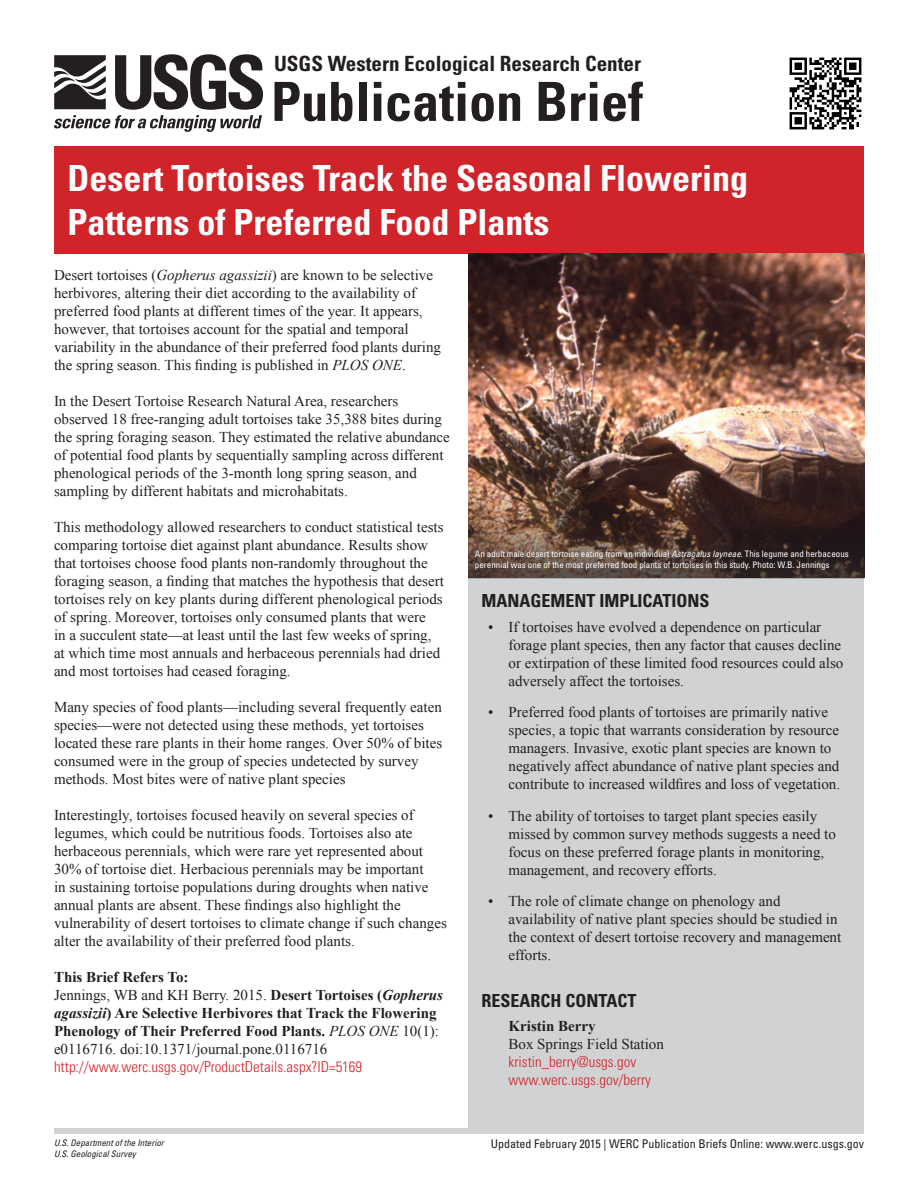
<style>
.page{position:relative;width:918px;height:1188px;background:#fff}
.page>*{position:absolute;margin:0;border:0;box-sizing:border-box;transform-origin:0 0}
.Banner_Header{font:700 condensed 54px "Univers";color:#231f20}
.t1{font:700 condensed 36px "Univers";color:#fff}
.WERC_Header{font:700 condensed 21px "Univers";color:#231f20}
.Section_Header{font:700 condensed 18px "Univers";color:#231f20}
.t2{font:15px/18px "Times New Roman";color:#231f20}
.t3{font:700 15px/18px "Times New Roman";color:#231f20}
.Links{font:300 condensed 15px "Univers";color:#d1232a}
.t4{font:condensed 12px "Univers";color:#231f20}
.Photo_Credits{font:condensed 9px/10.8px "Univers";color:#fff}
.USGS_Footer{font:italic condensed 9px "Univers";color:#231f20}
.s1{font-style:italic}
.s2{font-weight:400}
.s3{font-weight:400;font-style:italic}
</style>
<div class="page">
<div style="left:468px;top:254px;width:396px;height:880px;background:#d1d2d4"></div>
<div style="left:54px;top:146px;width:810px;height:108px;background:#d1232a"></div>
<svg style="left:54px;top:54px;width:209px;height:78px"></svg>
<div style="left:54px;top:1128px;width:810px;height:6px;background:#d1d2d4"></div>
<img style="left:470px;top:256px;width:392px;height:320px">
<div style="left:468px;top:254px;width:396px;height:324px;border:1px solid #231f20"></div>
<img style="left:789px;top:57px;width:73px;height:73px">
<p class="WERC_Header" style="left:274px;top:51px;width:368px">USGS Western Ecological Research Center</p>
<p class="Banner_Header" style="left:271px;top:69px;width:374px">Publication Brief</p>
<p class="t1" style="left:68px;top:156px;width:682px">Desert Tortoises Track the Seasonal Flowering</p>
<p class="t1" style="left:68px;top:200px;width:483px">Patterns of Preferred Food Plants</p>
<p class="t2" style="left:54px;top:266px;width:388px">Desert tortoises (<span class="s1">Gopherus agassizii</span>) are known to be selective herbivores, altering their diet according to the availability of preferred food plants at different times of the year. It appears, however, that tortoises account for the spatial and temporal variability in the abundance of their preferred food plants during the spring season. This finding is published in <span class="s1">PLOS ONE</span>.</p>
<p class="t2" style="left:54px;top:392px;width:397px">In the Desert Tortoise Research Natural Area, researchers observed 18 free-ranging adult tortoises take 35,388 bites during the spring foraging season. They estimated the relative abundance of potential food plants by sequentially sampling across different phenological periods of the 3-month long spring season, and sampling by different habitats and microhabitats.</p>
<p class="t2" style="left:54px;top:518px;width:391px">This methodology allowed researchers to conduct statistical tests comparing tortoise diet against plant abundance. Results show that tortoises choose food plants non-randomly throughout the foraging season, a finding that matches the hypothesis that desert tortoises rely on key plants during different phenological periods of spring. Moreover, tortoises only consumed plants that were<br>in a succulent state—at least until the last few weeks of spring, at which time most annuals and herbaceous perennials had dried and most tortoises had ceased foraging.</p>
<p class="t2" style="left:54px;top:698px;width:390px">Many species of food plants—including several frequently eaten species—were not detected using these methods, yet tortoises located these rare plants in their home ranges. Over 50% of bites consumed were in the group of species undetected by survey methods. Most bites were of native plant species</p>
<p class="t2" style="left:54px;top:806px;width:394px">Interestingly, tortoises focused heavily on several species of legumes, which could be nutritious foods. Tortoises also ate herbaceous perennials, which were rare yet represented about 30% of tortoise diet. Herbacious perennials may be important<br>in sustaining tortoise populations during droughts when native annual plants are absent. These findings also highlight the vulnerability of desert tortoises to climate change if such changes alter the availability of their preferred food plants.</p>
<p class="t3" style="left:54px;top:968px;width:136px">This Brief Refers To:</p>
<p class="t3" style="left:54px;top:986px;width:391px"><span class="s2">Jennings, WB and KH Berry. 2015.</span> Desert Tortoises (<span class="s1">Gopherus agassizii</span>) Are Selective Herbivores that Track the Flowering Phenology of Their Preferred Food Plants. <span class="s3">PLOS ONE</span> <span class="s2">10(1): e0116716. doi:10.1371/journal.pone.0116716</span></p>
<p class="Links" style="left:54px;top:1058px;width:310px">http://www.werc.usgs.gov/ProductDetails.aspx?ID=5169</p>
<p class="USGS_Footer" style="left:54px;top:1137px;width:111px">U.S. Department of the Interior</p>
<p class="USGS_Footer" style="left:54px;top:1148px;width:83px">U.S. Geological Survey</p>
<p class="Photo_Credits" style="left:475px;top:549px;width:375px">An adult male desert tortoise eating from an individual <span class="s1">Astragalus layneae</span>. This legume and herbaceous perennial was one of the most preferred food plants of tortoises in this study. Photo: W.B. Jennings</p>
<p class="Section_Header" style="left:482px;top:590px;width:229px">MANAGEMENT IMPLICATIONS</p>
<p class="t2" style="left:508px;top:617px;width:336px;text-indent:-20px">• If tortoises have evolved a dependence on particular forage plant species, then any factor that causes decline or extirpation of these limited food resources could also adversely affect the tortoises.</p>
<p class="t2" style="left:508px;top:703px;width:333px;text-indent:-20px">• Preferred food plants of tortoises are primarily native species, a topic that warrants consideration by resource managers. Invasive, exotic plant species are known to negatively affect abundance of native plant species and contribute to increased wildfires and loss of vegetation.</p>
<p class="t2" style="left:508px;top:806px;width:329px;text-indent:-20px">• The ability of tortoises to target plant species easily missed by common survey methods suggests a need to focus on these preferred forage plants in monitoring, management, and recovery efforts.</p>
<p class="t2" style="left:508px;top:892px;width:334px;text-indent:-20px">• The role of climate change on phenology and availability of native plant species should be studied in the context of desert tortoise recovery and management efforts.</p>
<p class="Section_Header" style="left:482px;top:989px;width:156px">RESEARCH CONTACT</p>
<p class="t3" style="left:508px;top:1017px;width:89px">Kristin Berry</p>
<p class="t2" style="left:508px;top:1035px;width:157px">Box Springs Field Station</p>
<p class="Links" style="left:508px;top:1053px;width:129px">kristin_berry@usgs.gov</p>
<p class="Links" style="left:508px;top:1071px;width:144px">www.werc.usgs.gov/berry</p>
<p class="t4" style="left:491px;top:1136px;width:375px">Updated February 2015 | WERC Publication Briefs Online: www.werc.usgs.gov</p>
</div>
